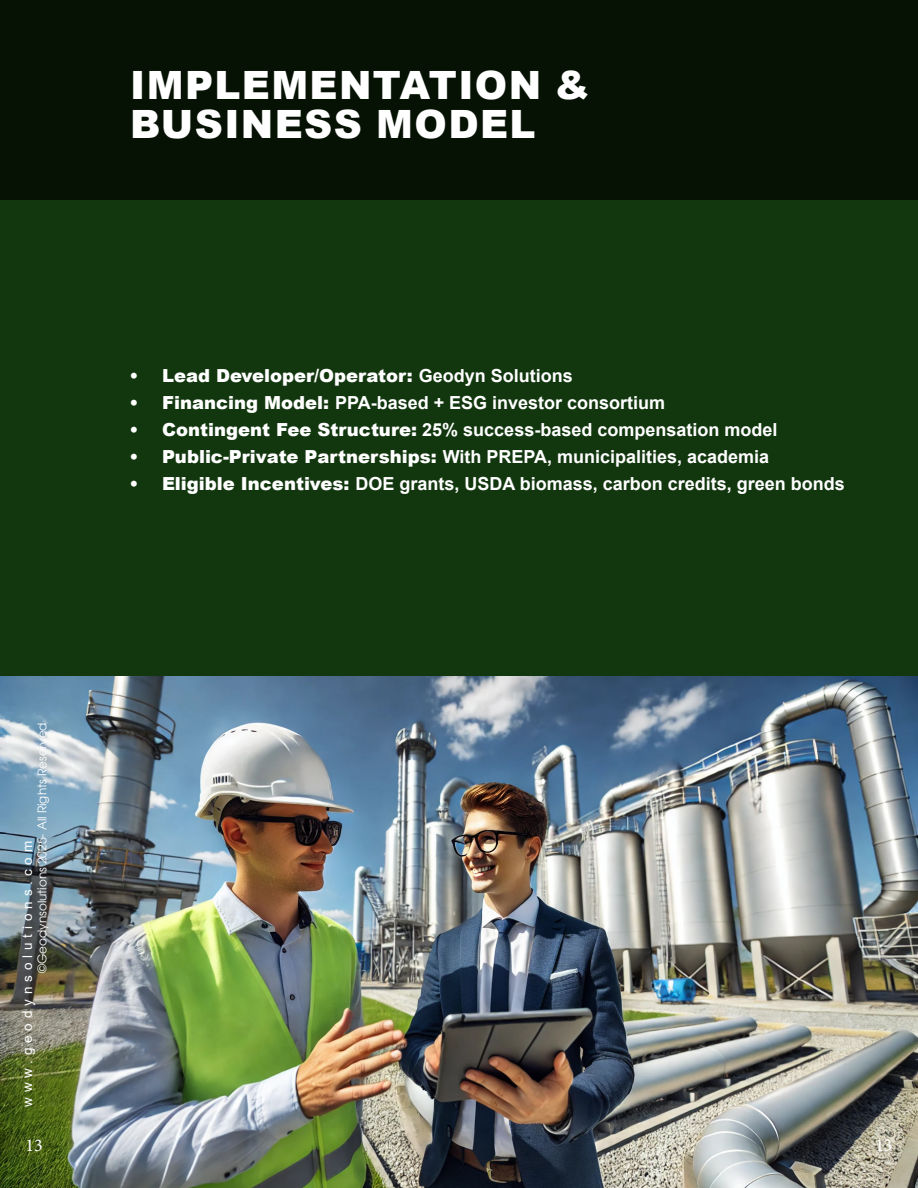
<style>
.page{position:relative;width:918px;height:1188px;background:#12370e}
.page>*{position:absolute;margin:0;border:0;box-sizing:border-box;transform-origin:0 0}
.t1{font:900 39px/39px "Arial";letter-spacing:.035em;color:#fff}
.t2{font:700 18px "Arial";color:#fff}
.t3{font:900 18px "Arial";color:#fff}
.t4{font:18px "Minion Pro";color:#fff}
.t5{font:13.5px "Arial";letter-spacing:.36em;color:#fff}
.t6{font:12px "Avant Garde";color:#fff}
.s1{font-weight:700}
.s2{font-weight:900}
</style>
<div class="page">
<img style="left:0;top:676px;width:918px;height:512px">
<div style="left:0;top:0;width:918px;height:200px;background:#061204"></div>
<p class="t1" style="left:130px;top:65px;width:461px">IMPLEMENTATION &amp;<br>BUSINESS MODEL</p>
<p class="t3" style="left:130px;top:363px;width:445px">• Lead Developer/Operator: <span class="s1">Geodyn Solutions</span></p>
<p class="t2" style="left:130px;top:390px;width:537px"><span class="s2">• Financing Model:</span> PPA-based + ESG investor consortium</p>
<p class="t2" style="left:130px;top:417px;width:649px"><span class="s2">• Contingent Fee Structure:</span> 25% success-based compensation model</p>
<p class="t2" style="left:130px;top:444px;width:641px"><span class="s2">• Public-Private Partnerships:</span> With PREPA, municipalities, academia</p>
<p class="t2" style="left:130px;top:471px;width:717px"><span class="s2">• Eligible Incentives:</span> DOE grants, USDA biomass, carbon credits, green bonds</p>
<p class="t6" style="left:35px;top:973px;width:252px;rotate:-90deg">©Geodynsolutions 2025- All Rights Reserved</p>
<p class="t5" style="left:18px;top:1107px;width:267px;rotate:-90deg">www.geodynsolutions.com</p>
<p class="t4" style="left:25px;top:1133px;width:19px">13</p>
<p class="t4" style="left:875px;top:1133px;width:19px">13</p>
</div>
